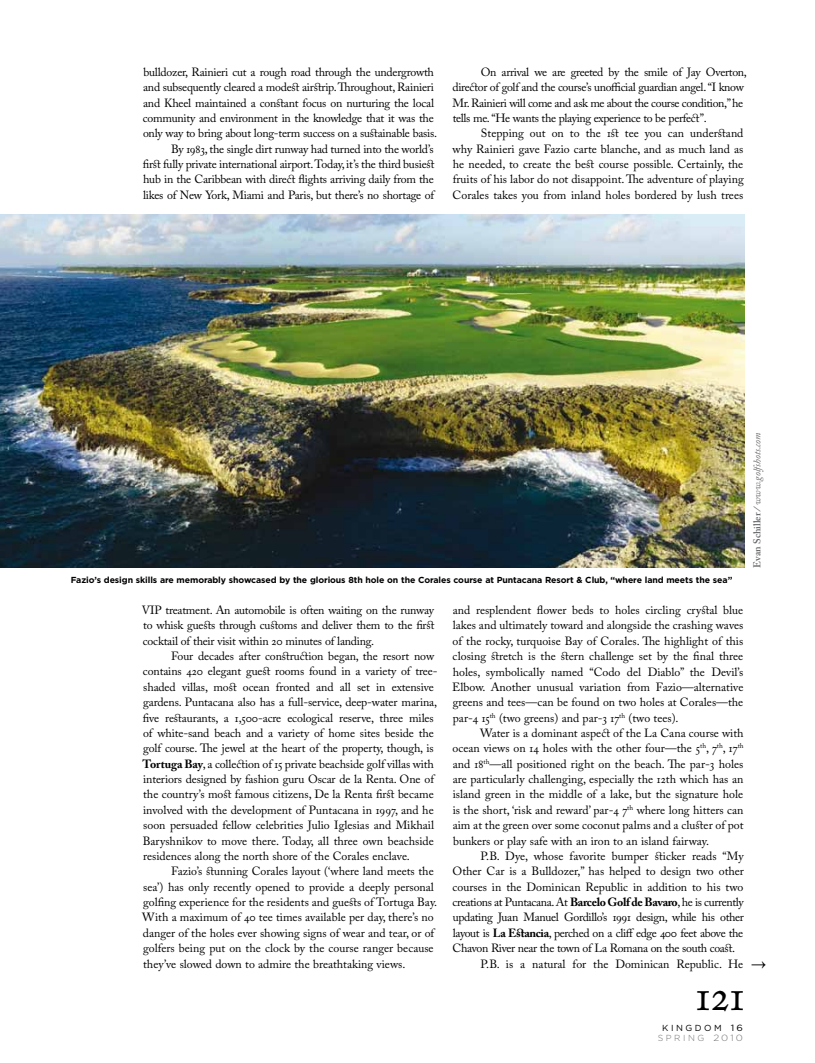
<style>
.page{position:relative;width:815px;height:1063px;background:#fff}
.page>*{position:absolute;margin:0;border:0;box-sizing:border-box;transform-origin:0 0}
.t1{font:45px "Adobe Caslon Pro";color:#000}
.t2{font:11.88px/15.4px "Adobe Caslon Pro";letter-spacing:-.01em;color:#000;text-align:justify}
.t3{font:11.88px/15.4px "Adobe Caslon Pro";letter-spacing:-.03em;color:#000}
.t4{font:italic 10px "Adobe Caslon Pro";color:#646567}
.t5{font:700 8.75px "Gotham HTF";letter-spacing:-.01em;color:#000}
.t6{font:8.75px/10px "Gotham HTF";letter-spacing:.285em;color:#000;text-align:center}
.s1{font-weight:600;font-style:normal}
.s2{font-weight:700}
.s3{font-family:"Times New Roman";font-size:18.75px}
.s4{font-size:9px}
.s5{font-weight:300;color:#707172}
.s6{font-weight:300;font-size:9px;color:#707172}
</style>
<div class="page">
<img style="left:0;top:214px;width:744px;height:354px">
<p class="t2" style="left:143px;top:64px;width:296px;text-align:right">bulldozer, Rainieri cut a rough road through the undergrowth and subsequently cleared a modest airstrip. Throughout, Rainieri and Kheel maintained a constant focus on nurturing the local community and environment in the knowledge that it was the only way to bring about long-term success on a sustainable basis.<br>By 1983, the single dirt runway had turned into the world’s<br>first fully private international airport. Today, it’s the third busiest hub in the Caribbean with direct flights arriving daily from the likes of New York, Miami and Paris, but there’s no shortage of</p>
<p class="t3" style="left:452px;top:64px;width:296px;text-indent:28px">On arrival we are greeted by the smile of Jay Overton, director of golf and the course’s unofficial guardian angel. “I know Mr. Rainieri will come and ask me about the course condition,” he tells me. “He wants the playing experience to be perfect”.</p>
<p class="t2" style="left:453px;top:126px;width:293px;text-indent:28px">Stepping out on to the 1st tee you can understand why Rainieri gave Fazio carte blanche, and as much land as he needed, to create the best course possible. Certainly, the fruits of his labor do not disappoint. The adventure of playing Corales takes you from inland holes bordered by lush trees</p>
<p class="t4" style="left:751px;top:568px;width:137px;rotate:-90deg"><span class="s1">Evan Schiller</span> <span class="s2">/</span>www.golfshots.com</p>
<p class="t5" style="left:71px;top:575px;width:663px">Fazio’s design skills are memorably showcased by the glorious 8th hole on the Corales course at Puntacana Resort &amp; Club, “where land meets the sea”</p>
<p class="t2" style="left:142px;top:602px;width:294px">VIP treatment. An automobile is often waiting on the runway to whisk guests through customs and deliver them to the first cocktail of their visit within 20 minutes of landing.</p>
<p class="t2" style="left:143px;top:648px;width:296px;text-align:left;text-indent:28px">Four decades after construction began, the resort now contains 420 elegant guest rooms found in a variety of tree&shy;shaded villas, most ocean fronted and all set in extensive gardens. Puntacana also has a full-service, deep-water marina, five restaurants, a 1,500-acre ecological reserve, three miles of white-sand beach and a variety of home sites beside the golf course. The jewel at the heart of the property, though, is <span class="s2">Tortuga Bay</span>, a collection of 15 private beachside golf villas with interiors designed by fashion guru Oscar de la Renta. One of the country’s most famous citizens, De la Renta first became involved with the development of Puntacana in 1997, and he soon persuaded fellow celebrities Julio Iglesias and Mikhail Baryshnikov to move there. Today, all three own beachside residences along the north shore of the Corales enclave.</p>
<p class="t2" style="left:142px;top:864px;width:296px;text-align:left;text-indent:29px">Fazio’s stunning Corales layout (‘where land meets the sea’) has only recently opened to provide a deeply personal golfing experience for the residents and guests of Tortuga Bay.<br>With a maximum of 40 tee times available per day, there’s no danger of the holes ever showing signs of wear and tear, or of golfers being put on the clock by the course ranger because they’ve slowed down to admire the breathtaking views.</p>
<p class="t2" style="left:452px;top:602px;width:293px">and resplendent flower beds to holes circling crystal blue lakes and ultimately toward and alongside the crashing waves of the rocky, turquoise Bay of Corales. The highlight of this closing stretch is the stern challenge set by the final three holes, symbolically named “Codo del Diablo” the Devil’s Elbow. Another unusual variation from Fazio—alternative greens and tees—can be found on two holes at Corales—the par-4 15<sup>th</sup> (two greens) and par-3 17<sup>th</sup> (two tees).</p>
<p class="t2" style="left:453px;top:725px;width:293px;text-indent:28px">Water is a dominant aspect of the La Cana course with ocean views on 14 holes with the other four—the 5<sup>th</sup>, 7<sup>th</sup>, 17<sup>th </sup>and 18<sup>th</sup>—all positioned right on the beach. The par-3 holes are particularly challenging, especially the 12th which has an island green in the middle of a lake, but the signature hole is the short, ‘risk and reward’ par-4 7<sup>th</sup> where long hitters can aim at the green over some coconut palms and a cluster of pot bunkers or play safe with an iron to an island fairway.</p>
<p class="t2" style="left:481px;top:848px;width:265px">P.B. Dye, whose favorite bumper sticker reads “My</p>
<p class="t2" style="left:452px;top:863px;width:293px">Other Car is a Bulldozer,” has helped to design two other</p>
<p class="t2" style="left:453px;top:879px;width:292px">courses in the Dominican Republic in addition to his two</p>
<p class="t3" style="left:453px;top:894px;width:293px">creations at Puntacana. At <span class="s2">Barcelo Golf de Bavaro</span>, he is currently</p>
<p class="t3" style="left:453px;top:910px;width:293px">updating Juan Manuel Gordillo’s 1991 design, while his other</p>
<p class="t3" style="left:453px;top:925px;width:292px">layout is <span class="s2">La Estancia</span>, perched on a cliff edge 400 feet above the</p>
<p class="t3" style="left:453px;top:940px;width:284px">Chavon River near the town of La Romana on the south coast.</p>
<p class="t2" style="left:481px;top:956px;width:287px">P.B. is a natural for the Dominican Republic. He <span class="s3">→</span></p>
<h1 class="t1" style="left:696px;top:968px;width:50px">121</h1>
<p class="t6" style="left:658px;top:1023px;width:87px">KINGDOM <span class="s4">16<br></span><span class="s5">SPRING</span> <span class="s6">2010</span></p>
</div>
